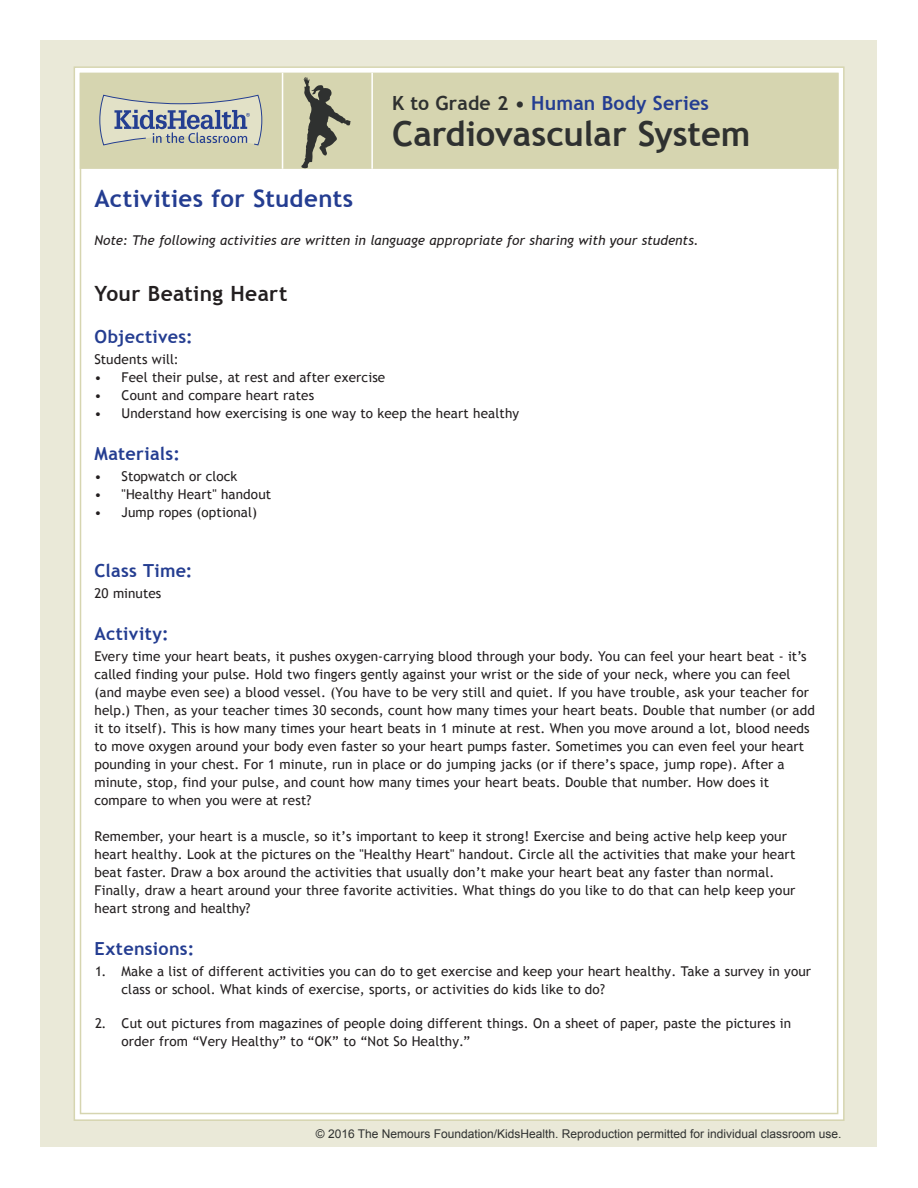
<style>
.page{position:relative;width:918px;height:1188px;background:#fff}
.page>*{position:absolute;margin:0;border:0;box-sizing:border-box;transform-origin:0 0}
.t1{font:700 34.5px "Trebuchet MS";letter-spacing:-.005em;color:#2f3130}
.t2{font:700 24px "Trebuchet MS";letter-spacing:.015em;color:#243d91}
.t3{font:700 21px "Trebuchet MS";letter-spacing:.015em;color:#231f20}
.t4{font:700 19.5px "Trebuchet MS";letter-spacing:.01em;color:#243d91}
.t5{font:700 18px "Trebuchet MS";letter-spacing:.015em;color:#243d91}
.t6{font:13.5px/18px "Trebuchet MS";letter-spacing:.01em;color:#231f20}
.t7{font:italic 13.5px "Trebuchet MS";letter-spacing:.005em;color:#231f20}
.t8{font:12px "Arial";color:#2f3130}
.s1{color:#2f3130}
</style>
<div class="page">
<div style="left:40px;top:40px;width:838px;height:1108px;background:#eae9d8"></div>
<div style="left:74px;top:67px;width:770px;height:1053px;background:#fff"></div>
<div style="left:81px;top:74px;width:757px;height:94px;background:#d6d5b0"></div>
<div style="left:80px;top:73px;width:759px;height:96px;border:2px solid #d6d5b0"></div>
<svg style="left:99px;top:94px;width:164px;height:52px"></svg>
<hr style="left:371px;top:73px;width:2px;height:96px;background:#fff">
<hr style="left:282px;top:73px;width:1px;height:96px;background:#fff">
<svg style="left:301px;top:77px;width:50px;height:91px"></svg>
<h3 class="t4" style="left:392px;top:91px;width:318px"><span class="s1">K to Grade 2 •</span> Human Body Series</h3>
<h1 class="t1" style="left:392px;top:112px;width:360px">Cardiovascular System</h1>
<h2 class="t2" style="left:94px;top:183px;width:260px">Activities for Students</h2>
<p class="t7" style="left:94px;top:232px;width:606px">Note: The following activities are written in language appropriate for sharing with your students.</p>
<h3 class="t3" style="left:94px;top:281px;width:194px">Your Beating Heart</h3>
<h3 class="t5" style="left:94px;top:326px;width:100px">Objectives:</h3>
<p class="t6" style="left:94px;top:351px;width:86px">Students will:</p>
<p class="t6" style="left:94px;top:369px;width:292px">• Feel their pulse, at rest and after exercise</p>
<p class="t6" style="left:94px;top:387px;width:221px">• Count and compare heart rates</p>
<p class="t6" style="left:94px;top:405px;width:426px">• Understand how exercising is one way to keep the heart healthy</p>
<h3 class="t5" style="left:94px;top:443px;width:87px">Materials:</h3>
<p class="t6" style="left:94px;top:468px;width:144px">• Stopwatch or clock</p>
<p class="t6" style="left:94px;top:486px;width:178px">• "Healthy Heart" handout</p>
<p class="t6" style="left:94px;top:504px;width:164px">• Jump ropes (optional)</p>
<h3 class="t5" style="left:94px;top:560px;width:100px">Class Time:</h3>
<p class="t6" style="left:94px;top:585px;width:68px">20 minutes</p>
<h3 class="t5" style="left:94px;top:623px;width:76px">Activity:</h3>
<p class="t6" style="left:94px;top:648px;width:722px">Every time your heart beats, it pushes oxygen-carrying blood through your body. You can feel your heart beat - it’s called finding your pulse. Hold two fingers gently against your wrist or the side of your neck, where you can feel (and maybe even see) a blood vessel. (You have to be very still and quiet. If you have trouble, ask your teacher for help.) Then, as your teacher times 30 seconds, count how many times your heart beats. Double that number (or add it to itself). This is how many times your heart beats in 1 minute at rest. When you move around a lot, blood needs to move oxygen around your body even faster so your heart pumps faster. Sometimes you can even feel your heart pounding in your chest. For 1 minute, run in place or do jumping jacks (or if there’s space, jump rope). After a minute, stop, find your pulse, and count how many times your heart beats. Double that number. How does it compare to when you were at rest?</p>
<p class="t6" style="left:94px;top:828px;width:702px">Remember, your heart is a muscle, so it’s important to keep it strong! Exercise and being active help keep your heart healthy. Look at the pictures on the "Healthy Heart" handout. Circle all the activities that make your heart beat faster. Draw a box around the activities that usually don’t make your heart beat any faster than normal.<br>Finally, draw a heart around your three favorite activities. What things do you like to do that can help keep your heart strong and healthy?</p>
<h3 class="t5" style="left:94px;top:938px;width:101px">Extensions:</h3>
<p class="t6" style="left:122px;top:963px;width:691px;text-indent:-26px">1. Make a list of different activities you can do to get exercise and keep your heart healthy. Take a survey in your class or school. What kinds of exercise, sports, or activities do kids like to do?</p>
<p class="t6" style="left:122px;top:1015px;width:671px;text-indent:-26px">2. Cut out pictures from magazines of people doing different things. On a sheet of paper, paste the pictures in order from “Very Healthy” to “OK” to “Not So Healthy.”</p>
<p class="t8" style="left:316px;top:1126px;width:527px">© 2016 The Nemours Foundation/KidsHealth. Reproduction permitted for individual classroom use.</p>
</div>
